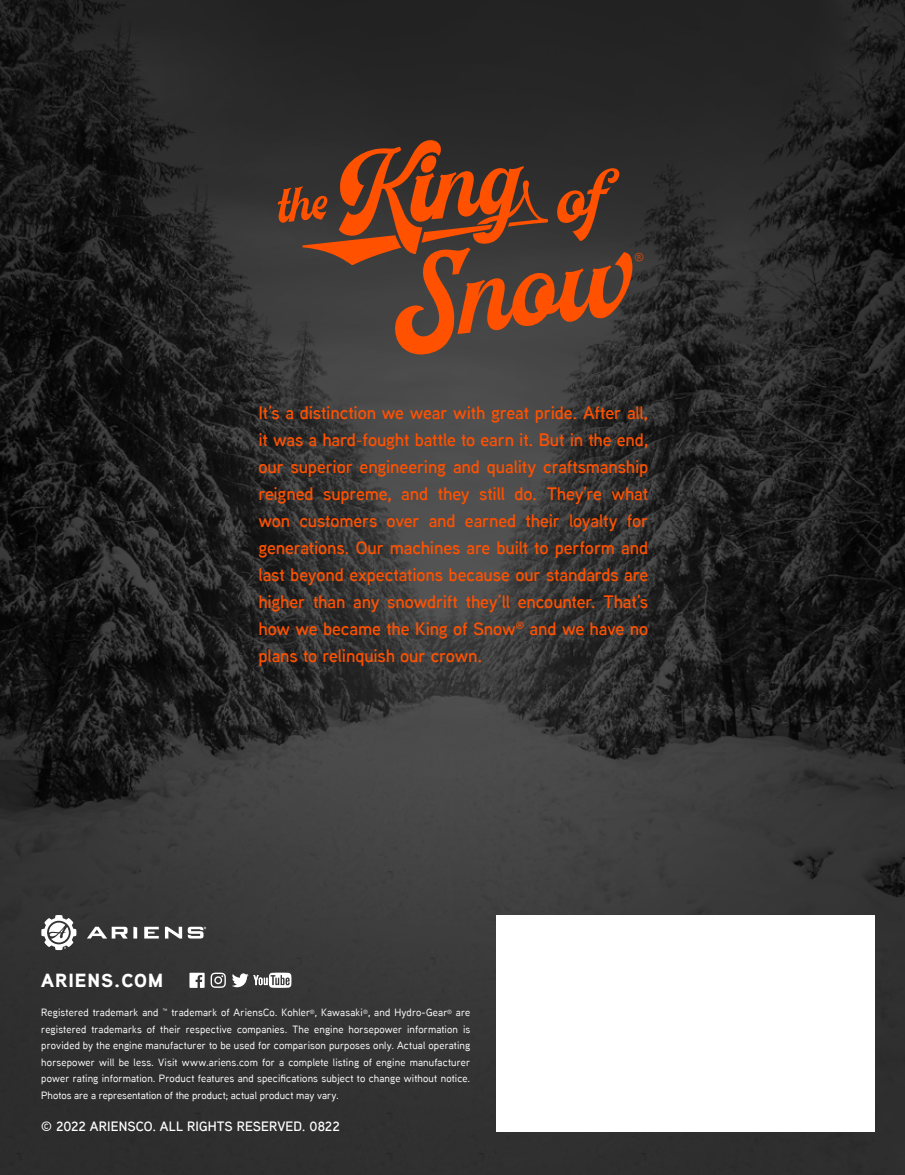
<style>
.page{position:relative;width:905px;height:1175px;background:#fff}
.page>*{position:absolute;margin:0;border:0;box-sizing:border-box;transform-origin:0 0}
.t1{font:900 18.9px "Aaux Next";letter-spacing:.05em;color:#fff}
.t2{font:600 18px/27px "Aaux Next";letter-spacing:-.005em;color:#ff5100;text-align:justify}
.t3{font:600 13.5px "Aaux Next";letter-spacing:.005em;color:#fff}
.t4{font:500 10.5px/16.5px "Aaux Next";letter-spacing:.005em;color:#fff;text-align:justify}
</style>
<div class="page">
<img style="left:0;top:0;width:904px;height:1174px">
<div style="left:496px;top:915px;width:378px;height:216px;background:#fff"></div>
<svg style="left:87px;top:926px;width:119px;height:12px"></svg>
<svg style="left:41px;top:915px;width:36px;height:35px"></svg>
<svg style="left:189px;top:972px;width:16px;height:15px"></svg>
<svg style="left:232px;top:972px;width:59px;height:15px"></svg>
<svg style="left:211px;top:972px;width:15px;height:15px"></svg>
<svg style="left:277px;top:139px;width:367px;height:217px;background:#683e2a"></svg>
<p class="t2" style="left:258px;top:399px;width:391px">It’s a distinction we wear with great pride. After all, it was a hard-fought battle to earn it. But in the end, our superior engineering and quality craftsmanship reigned supreme, and they still do. They’re what won customers over and earned their loyalty for generations. Our machines are built to perform and last beyond expectations because our standards are higher than any snowdrift they’ll encounter. That’s how we became the King of Snow<sup>®</sup> and we have no plans to relinquish our crown.</p>
<h1 class="t1" style="left:41px;top:966px;width:123px">ARIENS.COM</h1>
<p class="t4" style="left:41px;top:1004px;width:430px">Registered trademark and ™ trademark of AriensCo. Kohler<sup>®</sup>, Kawasaki<sup>®</sup>, and Hydro-Gear<sup>®</sup> are registered trademarks of their respective companies. The engine horsepower information is provided by the engine manufacturer to be used for comparison purposes only. Actual operating horsepower will be less. Visit www.ariens.com for a complete listing of engine manufacturer power rating information. Product features and specifications subject to change without notice.<br>Photos are a representation of the product; actual product may vary.</p>
<p class="t3" style="left:41px;top:1116px;width:300px">© 2022 ARIENSCO. ALL RIGHTS RESERVED. 0822</p>
</div>
